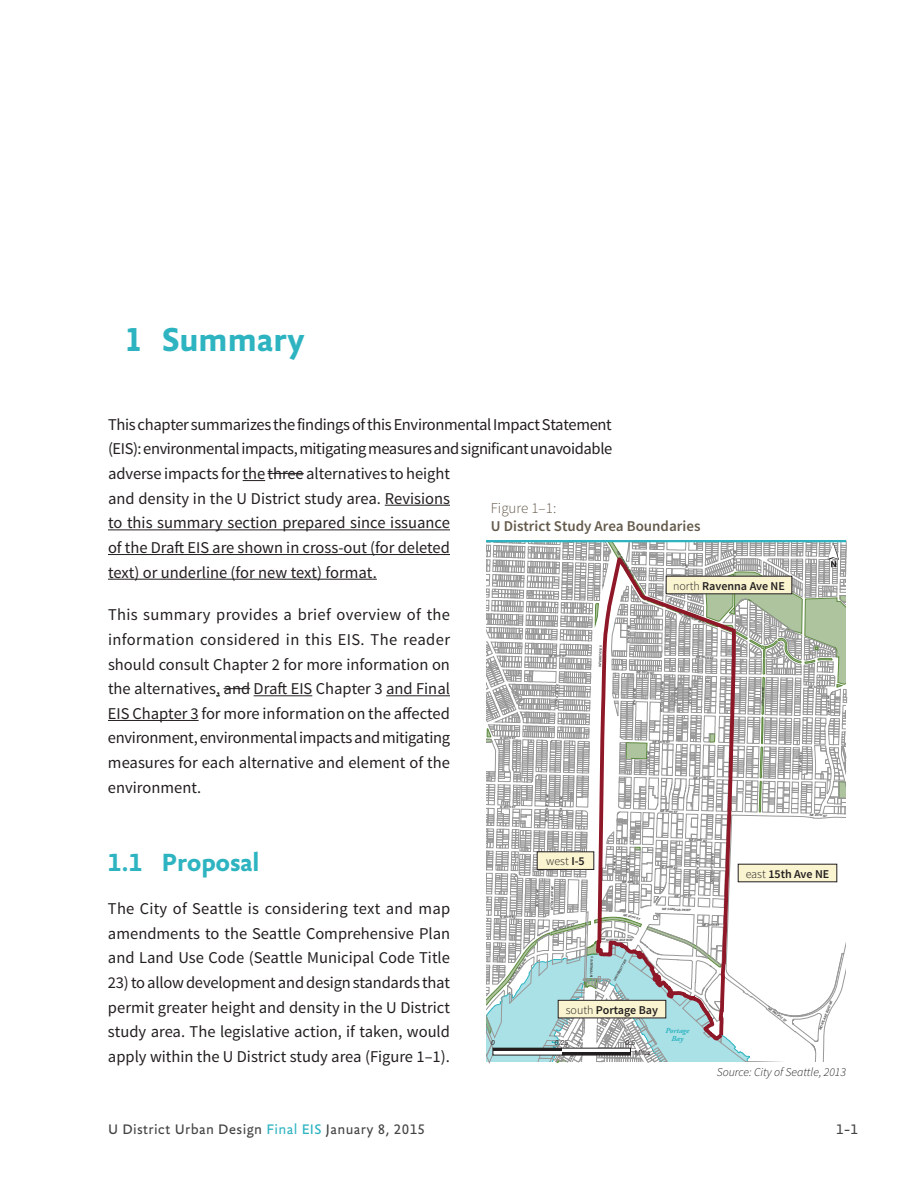
<style>
.page{position:relative;width:918px;height:1188px;background:#fff}
.page>*{position:absolute;margin:0;border:0;box-sizing:border-box;transform-origin:0 0}
.t1{font:700 36px "Yoga Sans OT";color:#2eb4c1}
.t2{font:700 27px "Yoga Sans OT";color:#2eb4c1}
.body{font:16.5px/24.6px "Source Sans Pro";color:#231f20;text-align:justify}
.page_number{font:15px "Yoga Sans OT";letter-spacing:.025em;color:#434344}
.t3{font:600 15px/18px "Source Sans Pro";color:#645a4b}
.figure_label{font:600 12px "Source Sans Pro";color:#231f20}
.figure_source{font:italic 300 12px "Source Sans Pro";color:#231f20}
.figure_label-2{font:300 12px "Source Sans Pro";color:#231f20}
.t4{font:italic 700 7.65px/7.6px "Adobe Garamond Pro";color:#2bb3c0;text-align:center}
.t5{font:italic 6.9px/9.8px "Helvetica Neue";color:#231f20}
.t6{font:italic 700 3.15px "Helvetica Neue";color:#444445}
.s1{font-weight:300}
.s2{font-weight:600}
.s3{color:#2eb4c1}
</style>
<div class="page">
<svg style="left:486px;top:540px;width:361px;height:523px"></svg>
<div style="left:666px;top:576px;width:126px;height:18px;background:#faf4d0"></div>
<div style="left:738px;top:864px;width:99px;height:18px;background:#faf4d0"></div>
<div style="left:558px;top:1000px;width:108px;height:18px;background:#faf4d0"></div>
<div style="left:558px;top:1000px;width:108px;height:18px;border:1px solid #231f20"></div>
<div style="left:537px;top:852px;width:57px;height:17px;background:#faf4d0"></div>
<div style="left:537px;top:852px;width:57px;height:18px;border:1px solid #231f20"></div>
<hr style="left:486px;top:540px;width:360px;height:2px;background:#2eb4c1">
<svg style="left:243px;top:480px;width:22px;height:1px"></svg>
<hr style="left:385px;top:505px;width:65px;height:1px;background:#231f20">
<hr style="left:108px;top:529px;width:342px;height:1px;background:#231f20">
<hr style="left:108px;top:554px;width:342px;height:1px;background:#231f20">
<hr style="left:108px;top:579px;width:269px;height:1px;background:#231f20">
<hr style="left:254px;top:695px;width:58px;height:1px;background:#231f20">
<hr style="left:386px;top:695px;width:64px;height:1px;background:#231f20">
<hr style="left:108px;top:720px;width:91px;height:1px;background:#231f20">
<hr style="left:268px;top:473px;width:36px;height:1px;background:#231f20">
<svg style="left:224px;top:688px;width:26px;height:1px"></svg>
<p class="t1" style="left:126px;top:320px;width:180px">1 Summary</p>
<p class="body" style="left:108px;top:412px;width:506px;text-align:left">This chapter summarizes the findings of this Environmental Impact Statement (EIS): environmental impacts, mitigating measures and significant unavoidable adverse impacts for the three alternatives to height<br>and density in the U District study area. Revisions<br>to this summary section prepared since issuance<br>of the Draft EIS are shown in cross-out (for deleted<br>text) or underline (for new text) format.</p>
<p class="body" style="left:108px;top:603px;width:344px">This summary provides a brief overview of the information considered in this EIS. The reader should consult Chapter 2 for more information on the alternatives, and Draft EIS Chapter 3 and Final EIS Chapter 3 for more information on the affected environment, environmental impacts and mitigating measures for each alternative and element of the environment.</p>
<p class="t3" style="left:491px;top:499px;width:211px"><span class="s1">Figure 1–1:<br></span>U District Study Area Boundaries</p>
<p class="t6" style="left:620px;top:550px;width:30px;rotate:58deg">NE RAVENNA BLVD</p>
<p class="t6" style="left:732px;top:569px;width:21px;rotate:-89deg">15TH AVE NE</p>
<p class="t6" style="left:684px;top:583px;width:21px;rotate:-89deg">12TH AVE NE</p>
<p class="t6" style="left:680px;top:611px;width:30px;rotate:21deg">NE RAVENNA BLVD</p>
<p class="figure_label" style="left:673px;top:578px;width:113px"><span class="s1">north</span> Ravenna Ave NE</p>
<p class="t6" style="left:637px;top:614px;width:19px;rotate:2deg">NE 59TH ST</p>
<p class="t6" style="left:626px;top:643px;width:19px;rotate:-89deg">8TH AVE NE</p>
<p class="t6" style="left:598px;top:667px;width:23px;rotate:-88deg">INTERSTATE 5</p>
<p class="t6" style="left:549px;top:653px;width:19px;rotate:2deg">NE 56TH ST</p>
<p class="t6" style="left:696px;top:655px;width:19px;rotate:2deg">NE 56TH ST</p>
<p class="t6" style="left:637px;top:670px;width:19px;rotate:2deg">NE 55TH ST</p>
<p class="t6" style="left:659px;top:712px;width:33px;rotate:-88deg">ROOSEVELT WAY NE</p>
<p class="t6" style="left:760px;top:706px;width:21px;rotate:-88deg">17TH AVE NE</p>
<p class="t6" style="left:826px;top:715px;width:21px;rotate:-91deg">22ND AVE NE</p>
<p class="t6" style="left:798px;top:772px;width:21px;rotate:-88deg">20TH AVE NE</p>
<p class="t6" style="left:554px;top:708px;width:26px;rotate:-88deg">LATONA AVE NE</p>
<p class="t6" style="left:809px;top:684px;width:19px;rotate:2deg">NE 54TH ST</p>
<p class="t6" style="left:632px;top:705px;width:19px;rotate:-89deg">8TH AVE NE</p>
<p class="t6" style="left:673px;top:706px;width:21px;rotate:-89deg">11TH AVE NE</p>
<p class="t6" style="left:687px;top:706px;width:21px;rotate:-89deg">12TH AVE NE</p>
<p class="t6" style="left:500px;top:735px;width:17px;rotate:2deg">N 50TH ST</p>
<p class="t6" style="left:653px;top:739px;width:19px;rotate:2deg">NE 50TH ST</p>
<p class="t6" style="left:645px;top:768px;width:19px;rotate:-88deg">9TH AVE NE</p>
<p class="t6" style="left:694px;top:775px;width:19px;rotate:2deg">NE 47TH ST</p>
<p class="t6" style="left:544px;top:822px;width:30px;rotate:-88deg">THACKERAY PL NE</p>
<p class="t6" style="left:558px;top:820px;width:26px;rotate:-88deg">LATONA AVE NE</p>
<p class="t6" style="left:500px;top:804px;width:17px;rotate:1deg">N 45TH ST</p>
<p class="t6" style="left:660px;top:809px;width:19px;rotate:2deg">NE 45TH ST</p>
<p class="t6" style="left:810px;top:813px;width:19px;rotate:2deg">NE 45TH ST</p>
<p class="t2" style="left:108px;top:849px;width:153px">1.1 Proposal</p>
<p class="body" style="left:108px;top:897px;width:344px">The City of Seattle is considering text and map amendments to the Seattle Comprehensive Plan and Land Use Code (Seattle Municipal Code Title</p>
<p class="body" style="left:108px;top:971px;width:344px">23) to allow development and design standards that permit greater height and density in the U District study area. The legislative action, if taken, would apply within the U District study area (Figure 1–1).</p>
<p class="t6" style="left:500px;top:915px;width:17px">N 40TH ST</p>
<p class="t6" style="left:689px;top:837px;width:19px;rotate:2deg">NE 43RD ST</p>
<p class="figure_label-2" style="left:546px;top:854px;width:40px">west <span class="s2">I-5</span></p>
<p class="t6" style="left:534px;top:907px;width:20px;rotate:-88deg">2ND AVE NE</p>
<p class="t6" style="left:549px;top:910px;width:26px;rotate:-88deg">LATONA AVE NE</p>
<p class="t6" style="left:612px;top:873px;width:19px;rotate:-88deg">7TH AVE NE</p>
<p class="t6" style="left:625px;top:873px;width:19px;rotate:-88deg">8TH AVE NE</p>
<p class="t6" style="left:622px;top:880px;width:19px;rotate:2deg">NE 42ND ST</p>
<p class="t6" style="left:695px;top:883px;width:31px;rotate:-88deg">BROOKLYN AVE NE</p>
<p class="t6" style="left:709px;top:884px;width:33px;rotate:-88deg">UNIVERSITY WAY NE</p>
<p class="t6" style="left:660px;top:864px;width:19px;rotate:2deg">NE 42ND ST</p>
<p class="t6" style="left:675px;top:893px;width:19px;rotate:2deg">NE 41ST ST</p>
<p class="t6" style="left:662px;top:906px;width:30px;rotate:3deg">NE CAMPUS PKWY</p>
<p class="t6" style="left:624px;top:912px;width:19px;rotate:16deg">NE 40TH ST</p>
<p class="t6" style="left:553px;top:928px;width:24px;rotate:-15deg">NE PACIFIC ST</p>
<p class="t6" style="left:702px;top:922px;width:19px;rotate:3deg">NE 40TH ST</p>
<p class="t6" style="left:601px;top:937px;width:33px;rotate:2deg">NE NORTHLAKE WAY</p>
<p class="t6" style="left:589px;top:977px;width:23px;rotate:-88deg">INTERSTATE 5</p>
<p class="t6" style="left:507px;top:981px;width:31px;rotate:-55deg">N NORTHLAKE WAY</p>
<p class="t6" style="left:612px;top:979px;width:25px;rotate:-61deg">UNIVERSITY BR</p>
<p class="t6" style="left:622px;top:1016px;width:27px;rotate:59deg">FUHRMAN AVE E</p>
<p class="figure_label" style="left:566px;top:1002px;width:94px"><span class="s1">south</span> Portage Bay</p>
<p class="t4" style="left:666px;top:1027px;width:25px">Portage<br>Bay</p>
<p class="t6" style="left:568px;top:1060px;width:27px;rotate:-62deg">EASTLAKE AVE E</p>
<p class="t5" style="left:491px;top:1038px;width:5px">0</p>
<p class="t5" style="left:634px;top:1038px;width:18px;text-indent:-9px">0.5<br>Miles</p>
<p class="t5" style="left:555px;top:1038px;width:15px">0.25</p>
<p class="figure_label" style="left:746px;top:866px;width:85px"><span class="s1">east</span> 15th Ave NE</p>
<p class="t6" style="left:770px;top:1006px;width:24px;rotate:36deg">NE PACIFIC ST</p>
<p class="t6" style="left:818px;top:1029px;width:33px;rotate:-69deg">MONTLAKE BLVD NE</p>
<p class="figure_source" style="left:717px;top:1064px;width:131px">Source: City of Seattle, 2013</p>
<p class="page_number" style="left:108px;top:1121px;width:319px">U District Urban Design <span class="s3">Final EIS</span> January 8, 2015</p>
<p class="page_number" style="left:836px;top:1121px;width:23px">1–1</p>
</div>
